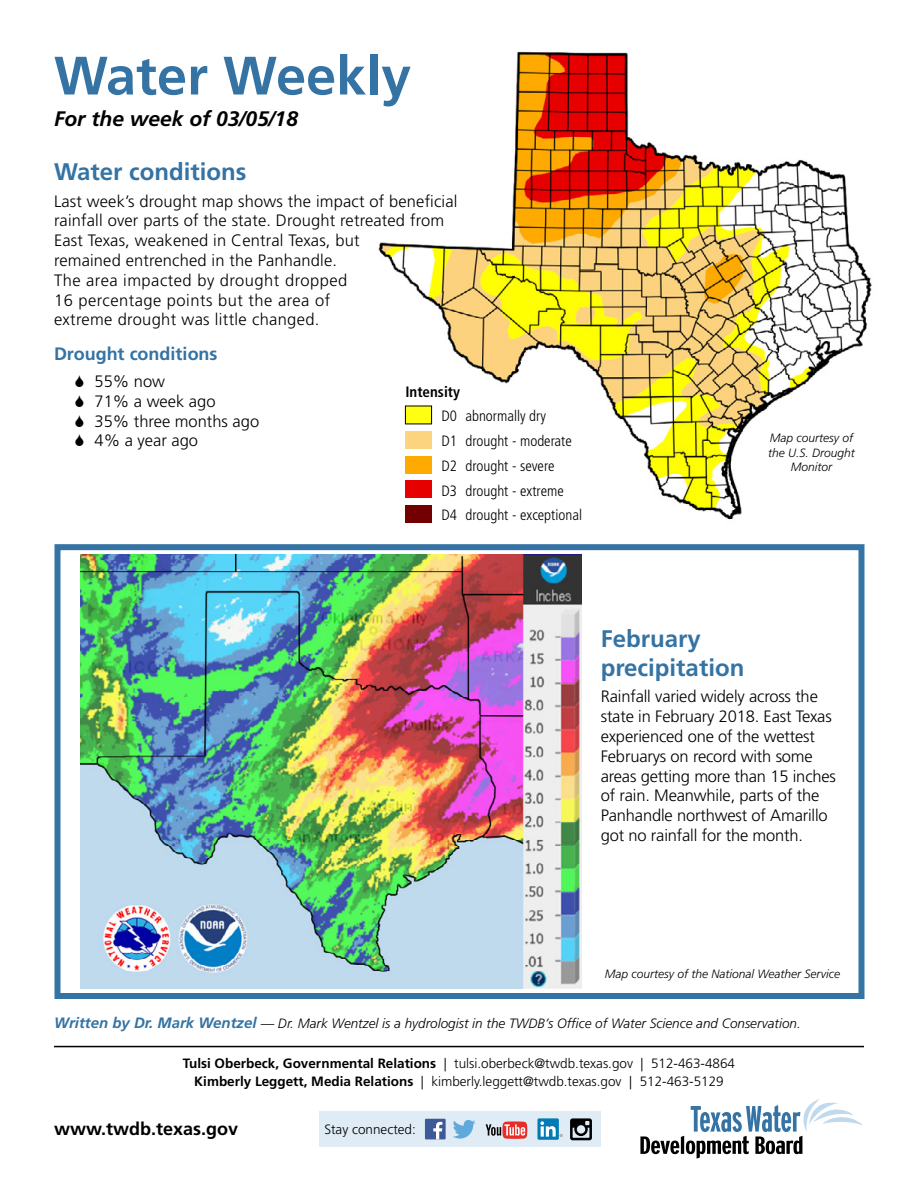
<style>
.page{position:relative;width:918px;height:1188px;background:#fff}
.page>*{position:absolute;margin:0;border:0;box-sizing:border-box;transform-origin:0 0}
.heading_1{font:700 54px "Frutiger LT Std";color:#3473a3}
.heading_2{font:700 24px/28.8px "Frutiger LT Std";color:#3473a3}
.heading_1_date_line{font:italic 700 21px "Frutiger LT Std";color:#000}
.contact_info{font:700 18px "Frutiger LT Std";color:#000}
.heading_3{font:700 18px "Frutiger LT Std";color:#3473a3}
.body{font:300 16.5px/19.8px "Frutiger LT Std";letter-spacing:.01em;color:#000}
.heading_2-2{font:300 16.5px/19.8px "Frutiger LT Std";letter-spacing:-.01em;color:#000}
.t1{font:300 condensed 15px/24.8px "Frutiger LT Std";color:#000}
.t2{font:700 condensed 15px "Frutiger LT Std";color:#000}
.contact_info-2{font:300 13.5px/18px "Frutiger LT Std";color:#000;text-align:center}
.heading_4{font:italic 300 13.5px "Frutiger LT Std";color:#000}
.t3{font:italic 300 12px/14.4px "Frutiger LT Std";color:#000;text-align:center}
.s1{font-weight:700;font-size:15px;color:#3473a3}
.s2{font-weight:700}
</style>
<div class="page">
<div style="left:54px;top:544px;width:810px;height:455px;border:6px solid #3473a3"></div>
<div style="left:319px;top:1112px;width:282px;height:35px;background:#dfecf5"></div>
<img style="left:378px;top:51px;width:494px;height:469px">
<div style="left:405px;top:406px;width:27px;height:18px;background:#ffff13"></div>
<div style="left:405px;top:406px;width:27px;height:18px;border:1px solid #000"></div>
<div style="left:405px;top:431px;width:27px;height:18px;background:#fcd37f"></div>
<div style="left:405px;top:456px;width:27px;height:18px;background:#fa0"></div>
<div style="left:405px;top:480px;width:27px;height:18px;background:#e60000"></div>
<div style="left:405px;top:505px;width:27px;height:18px;background:#730000"></div>
<img style="left:81px;top:555px;width:500px;height:433px">
<hr style="left:54px;top:1046px;width:810px;height:1px;background:#000">
<svg style="left:640px;top:1099px;width:223px;height:60px"></svg>
<div style="left:425px;top:1119px;width:21px;height:20px;background:#3c5a99"></div>
<svg style="left:433px;top:1122px;width:9px;height:17px"></svg>
<svg style="left:453px;top:1120px;width:23px;height:19px"></svg>
<svg style="left:486px;top:1121px;width:41px;height:18px"></svg>
<div style="left:537px;top:1118px;width:22px;height:22px;background:#007bb6;border-radius:2px"></div>
<svg style="left:540px;top:1121px;width:23px;height:16px"></svg>
<svg style="left:570px;top:1118px;width:22px;height:22px"></svg>
<p class="heading_1" style="left:54px;top:44px;width:359px">Water Weekly</p>
<p class="heading_1_date_line" style="left:54px;top:107px;width:245px">For the week of 03/05/18</p>
<p class="heading_2" style="left:54px;top:157px;width:194px">Water conditions</p>
<p class="body" style="left:54px;top:191px;width:405px">Last week’s drought map shows the impact of beneficial rainfall over parts of the state. Drought retreated from East Texas, weakened in Central Texas, but<br>remained entrenched in the Panhandle.<br>The area impacted by drought dropped<br>16 percentage points but the area of<br>extreme drought was little changed.</p>
<p class="heading_3" style="left:54px;top:344px;width:165px">Drought conditions</p>
<p class="body" style="left:94px;top:372px;width:72px">55% now</p>
<p class="body" style="left:94px;top:391px;width:123px">71% a week ago</p>
<p class="body" style="left:94px;top:411px;width:166px">35% three months ago</p>
<p class="body" style="left:94px;top:431px;width:105px">4% a year ago</p>
<p class="t2" style="left:405px;top:383px;width:56px">Intensity</p>
<p class="t1" style="left:441px;top:404px;width:142px">D0 abnormally dry<br>D1 drought - moderate<br>D2 drought - severe<br>D3 drought - extreme<br>D4 drought - exceptional</p>
<p class="t3" style="left:768px;top:431px;width:88px">Map courtesy of the U.S. Drought<br>Monitor</p>
<p class="heading_2" style="left:601px;top:624px;width:145px">February precipitation</p>
<p class="heading_2-2" style="left:601px;top:687px;width:237px">Rainfall varied widely across the state in February 2018. East Texas experienced one of the wettest<br>Februarys on record with some areas getting more than 15 inches of rain. Meanwhile, parts of the<br>Panhandle northwest of Amarillo got no rainfall for the month.</p>
<p class="t3" style="left:605px;top:966px;width:237px">Map courtesy of the National Weather Service</p>
<p class="heading_4" style="left:54px;top:1016px;width:748px"><span class="s1">Written by Dr. Mark Wentzel</span> — Dr. Mark Wentzel is a hydrologist in the TWDB’s Office of Water Science and Conservation.</p>
<p class="contact_info-2" style="left:183px;top:1054px;width:554px"><span class="s2">Tulsi Oberbeck, Governmental Relations</span> | tulsi.oberbeck@twdb.texas.gov | 512-463-4864<br><span class="s2">Kimberly Leggett, Media Relations</span> | kimberly.leggett@twdb.texas.gov | 512-463-5129</p>
<p class="contact_info" style="left:54px;top:1118px;width:186px">www.twdb.texas.gov</p>
<p class="contact_info-2" style="left:324px;top:1120px;width:93px">Stay connected:</p>
</div>
